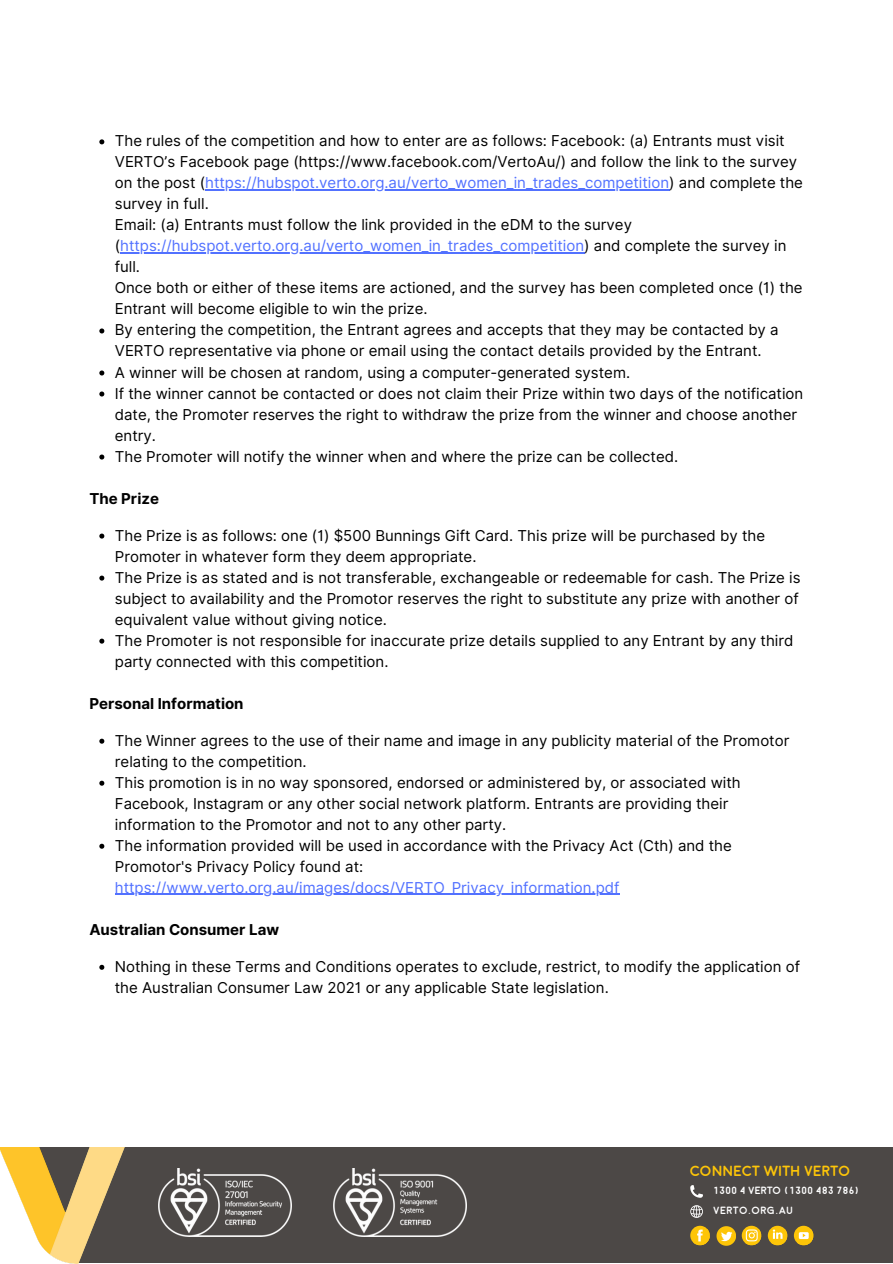
<style>
.page{position:relative;width:893px;height:1264px;background:#fff}
.page>*{position:absolute;margin:0;border:0;box-sizing:border-box;transform-origin:0 0}
.t1{font:15px/21px "Inter";color:#000}
.t2{font:15px "Inter";color:#5271ff}
.t3{font:700 15px "Inter";color:#000}
.t4{font:700 14.7px "Moon";color:#fdc508}
.t5{font:700 10.5px "Moon";color:#fff}
.s1{color:#5271ff}
.s2{color:#000}
</style>
<div class="page">
<div style="left:77px;top:1170px;width:815px;height:92px;background:#4c4846"></div>
<div style="left:39px;top:1147px;width:853px;height:92px;background:#4c4846"></div>
<img style="left:0;top:1147px;width:165px;height:116px">
<svg style="left:690px;top:1205px;width:12px;height:12px"></svg>
<svg style="left:690px;top:1185px;width:12px;height:12px"></svg>
<svg style="left:767px;top:1225px;width:20px;height:20px"></svg>
<svg style="left:770px;top:1228px;width:18px;height:17px"></svg>
<svg style="left:690px;top:1225px;width:19px;height:20px"></svg>
<svg style="left:693px;top:1228px;width:17px;height:17px"></svg>
<svg style="left:793px;top:1225px;width:20px;height:20px"></svg>
<svg style="left:796px;top:1228px;width:18px;height:17px"></svg>
<svg style="left:716px;top:1226px;width:19px;height:19px"></svg>
<svg style="left:741px;top:1225px;width:20px;height:20px"></svg>
<svg style="left:744px;top:1228px;width:18px;height:17px"></svg>
<img style="left:159px;top:1168px;width:132px;height:68px">
<img style="left:333px;top:1168px;width:133px;height:68px">
<svg style="left:99px;top:139px;width:5px;height:5px"></svg>
<hr style="left:205px;top:189px;width:464px;height:1px;background:#5271ff">
<hr style="left:120px;top:252px;width:464px;height:1px;background:#5271ff">
<svg style="left:99px;top:328px;width:5px;height:5px"></svg>
<svg style="left:99px;top:370px;width:5px;height:5px"></svg>
<svg style="left:99px;top:391px;width:5px;height:5px"></svg>
<svg style="left:99px;top:454px;width:5px;height:5px"></svg>
<svg style="left:99px;top:533px;width:5px;height:5px"></svg>
<svg style="left:99px;top:575px;width:5px;height:5px"></svg>
<svg style="left:99px;top:638px;width:5px;height:5px"></svg>
<svg style="left:99px;top:738px;width:5px;height:5px"></svg>
<svg style="left:99px;top:780px;width:5px;height:5px"></svg>
<svg style="left:99px;top:843px;width:5px;height:5px"></svg>
<hr style="left:115px;top:893px;width:504px;height:1px;background:#5271ff">
<svg style="left:99px;top:964px;width:5px;height:5px"></svg>
<h2 class="t1" style="left:115px;top:130px;width:689px">The rules of the competition and how to enter are as follows: Facebook: (a) Entrants must visit<br>VERTO’s Facebook page (https://www.facebook.com/VertoAu/) and follow the link to the survey on the post (<span class="s1">https://hubspot.verto.org.au/verto_women_in_trades_competition</span>) and complete the</h2>
<p class="t1" style="left:115px;top:193px;width:519px">survey in full.<br>Email: (a) Entrants must follow the link provided in the eDM to the survey</p>
<p class="t2" style="left:115px;top:237px;width:673px"><span class="s2">(</span>https://hubspot.verto.org.au/verto_women_in_trades_competition<span class="s2">) and complete the survey in</span></p>
<p class="t1" style="left:115px;top:256px;width:689px">full.<br>Once both or either of these items are actioned, and the survey has been completed once (1) the Entrant will become eligible to win the prize.<br>By entering the competition, the Entrant agrees and accepts that they may be contacted by a</p>
<h2 class="t1" style="left:115px;top:340px;width:648px">VERTO representative via phone or email using the contact details provided by the Entrant.<br>A winner will be chosen at random, using a computer-generated system.</h2>
<p class="t1" style="left:115px;top:382px;width:690px">If the winner cannot be contacted or does not claim their Prize within two days of the notification date, the Promoter reserves the right to withdraw the prize from the winner and choose another entry.</p>
<p class="t1" style="left:115px;top:445px;width:565px">The Promoter will notify the winner when and where the prize can be collected.</p>
<p class="t3" style="left:89px;top:489px;width:71px">The Prize</p>
<h2 class="t1" style="left:115px;top:524px;width:651px">The Prize is as follows: one (1) $500 Bunnings Gift Card. This prize will be purchased by the<br>Promoter in whatever form they deem appropriate.</h2>
<p class="t1" style="left:115px;top:566px;width:687px;text-align:justify">The Prize is as stated and is not transferable, exchangeable or redeemable for cash. The Prize is subject to availability and the Promotor reserves the right to substitute any prize with another of equivalent value without giving notice.</p>
<p class="t1" style="left:115px;top:629px;width:680px">The Promoter is not responsible for inaccurate prize details supplied to any Entrant by any third party connected with this competition.</p>
<p class="t3" style="left:89px;top:694px;width:156px">Personal Information</p>
<p class="t1" style="left:115px;top:729px;width:676px">The Winner agrees to the use of their name and image in any publicity material of the Promotor relating to the competition.</p>
<h1 class="t1" style="left:115px;top:771px;width:627px">This promotion is in no way sponsored, endorsed or administered by, or associated with<br>Facebook, Instagram or any other social network platform. Entrants are providing their information to the Promotor and not to any other party.</h1>
<p class="t1" style="left:115px;top:834px;width:618px">The information provided will be used in accordance with the Privacy Act (Cth) and the<br>Promotor's Privacy Policy found at:</p>
<h4 class="t2" style="left:115px;top:878px;width:506px">https://www.verto.org.au/images/docs/VERTO_Privacy_information.pdf</h4>
<h4 class="t3" style="left:89px;top:920px;width:191px">Australian Consumer Law</h4>
<h4 class="t1" style="left:115px;top:955px;width:686px">Nothing in these Terms and Conditions operates to exclude, restrict, to modify the application of</h4>
<p class="t1" style="left:115px;top:976px;width:495px">the Australian Consumer Law 2021 or any applicable State legislation.</p>
<p class="t4" style="left:690px;top:1164px;width:162px">CONNECT WITH VERTO</p>
<p class="t5" style="left:713px;top:1185px;width:148px">1300 4 VERTO (1300 483 786)</p>
<p class="t5" style="left:713px;top:1205px;width:81px">VERTO.ORG.AU</p>
</div>
